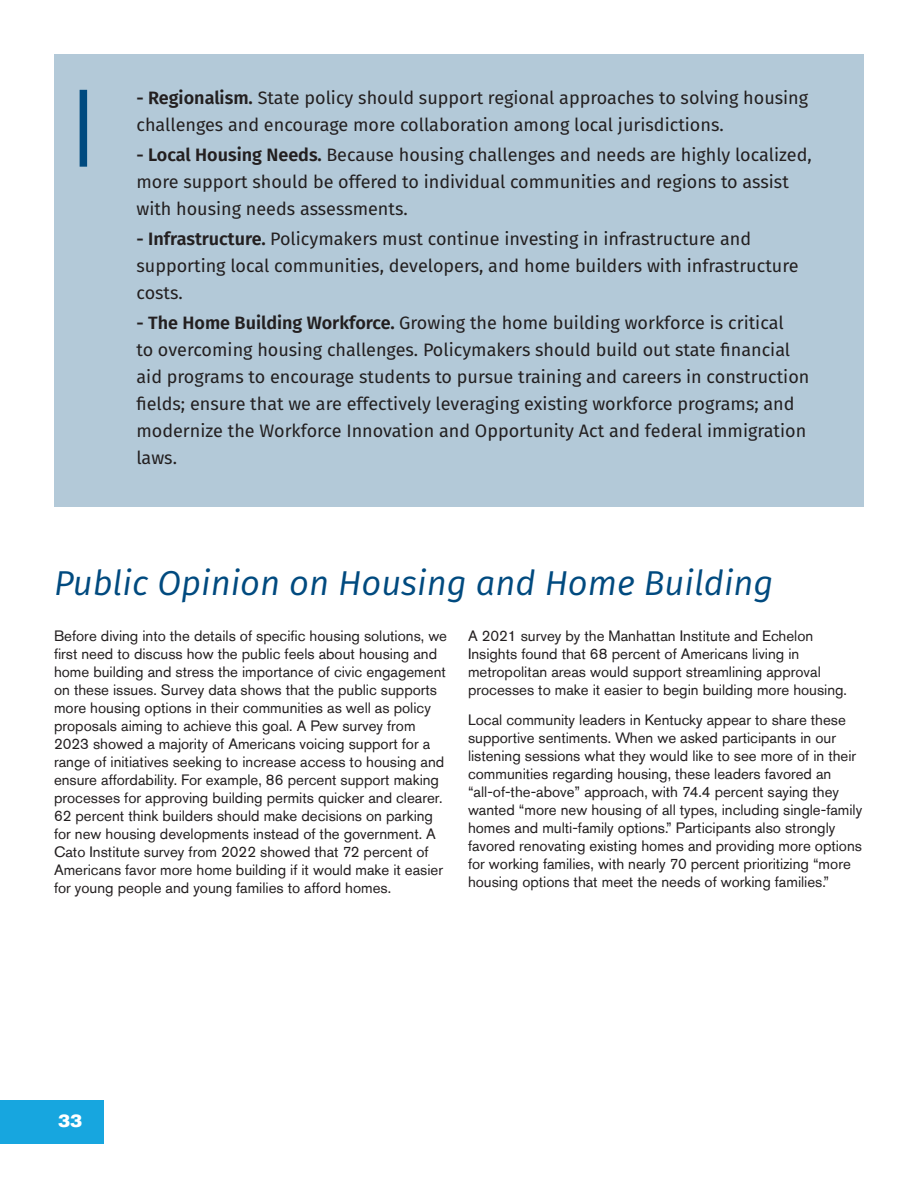
<style>
.page{position:relative;width:918px;height:1188px;background:#fff}
.page>*{position:absolute;margin:0;border:0;box-sizing:border-box;transform-origin:0 0}
.t1{font:italic 34.5px "Fira Sans";color:#004a7f}
.t2{font:18px/27px "Fira Sans";color:#231f20}
.t3{font:18px "Akzidenz Grotesk Std Super";color:#fff}
.t4{font:15px/18px "Akzidenz Grotesk Std";color:#231f20}
.s1{font-weight:600}
</style>
<div class="page">
<div style="left:54px;top:54px;width:810px;height:452px;background:#b3c9d8"></div>
<div style="left:80px;top:90px;width:7px;height:77px;background:#004a7f"></div>
<div style="left:0;top:1100px;width:104px;height:43px;background:#17a6df"></div>
<p class="t2" style="left:136px;top:83px;width:673px"><span class="s1">- Regionalism.</span> State policy should support regional approaches to solving housing challenges and encourage more collaboration among local jurisdictions.</p>
<p class="t2" style="left:136px;top:140px;width:677px"><span class="s1">- Local Housing Needs.</span> Because housing challenges and needs are highly localized, more support should be offered to individual communities and regions to assist with housing needs assessments.</p>
<p class="t2" style="left:136px;top:224px;width:664px"><span class="s1">- Infrastructure.</span> Policymakers must continue investing in infrastructure and supporting local communities, developers, and home builders with infrastructure costs.</p>
<p class="t2" style="left:136px;top:308px;width:674px"><span class="s1">- The Home Building Workforce.</span> Growing the home building workforce is critical<br>to overcoming housing challenges. Policymakers should build out state financial aid programs to encourage students to pursue training and careers in construction fields; ensure that we are effectively leveraging existing workforce programs; and modernize the Workforce Innovation and Opportunity Act and federal immigration laws.</p>
<p class="t1" style="left:54px;top:557px;width:721px">Public Opinion on Housing and Home Building</p>
<p class="t4" style="left:54px;top:626px;width:395px">Before diving into the details of specific housing solutions, we first need to discuss how the public feels about housing and home building and stress the importance of civic engagement on these issues. Survey data shows that the public supports more housing options in their communities as well as policy proposals aiming to achieve this goal. A Pew survey from 2023 showed a majority of Americans voicing support for a range of initiatives seeking to increase access to housing and ensure affordability. For example, 86 percent support making processes for approving building permits quicker and clearer.<br>62 percent think builders should make decisions on parking for new housing developments instead of the government. A Cato Institute survey from 2022 showed that 72 percent of Americans favor more home building if it would make it easier for young people and young families to afford homes.</p>
<p class="t4" style="left:468px;top:626px;width:381px">A 2021 survey by the Manhattan Institute and Echelon Insights found that 68 percent of Americans living in metropolitan areas would support streamlining approval processes to make it easier to begin building more housing.</p>
<p class="t4" style="left:468px;top:710px;width:396px">Local community leaders in Kentucky appear to share these supportive sentiments. When we asked participants in our listening sessions what they would like to see more of in their communities regarding housing, these leaders favored an “all-of-the-above” approach, with 74.4 percent saying they wanted “more new housing of all types, including single-family homes and multi-family options.” Participants also strongly favored renovating existing homes and providing more options for working families, with nearly 70 percent prioritizing “more housing options that meet the needs of working families.”</p>
<p class="t3" style="left:58px;top:1111px;width:25px">33</p>
</div>
